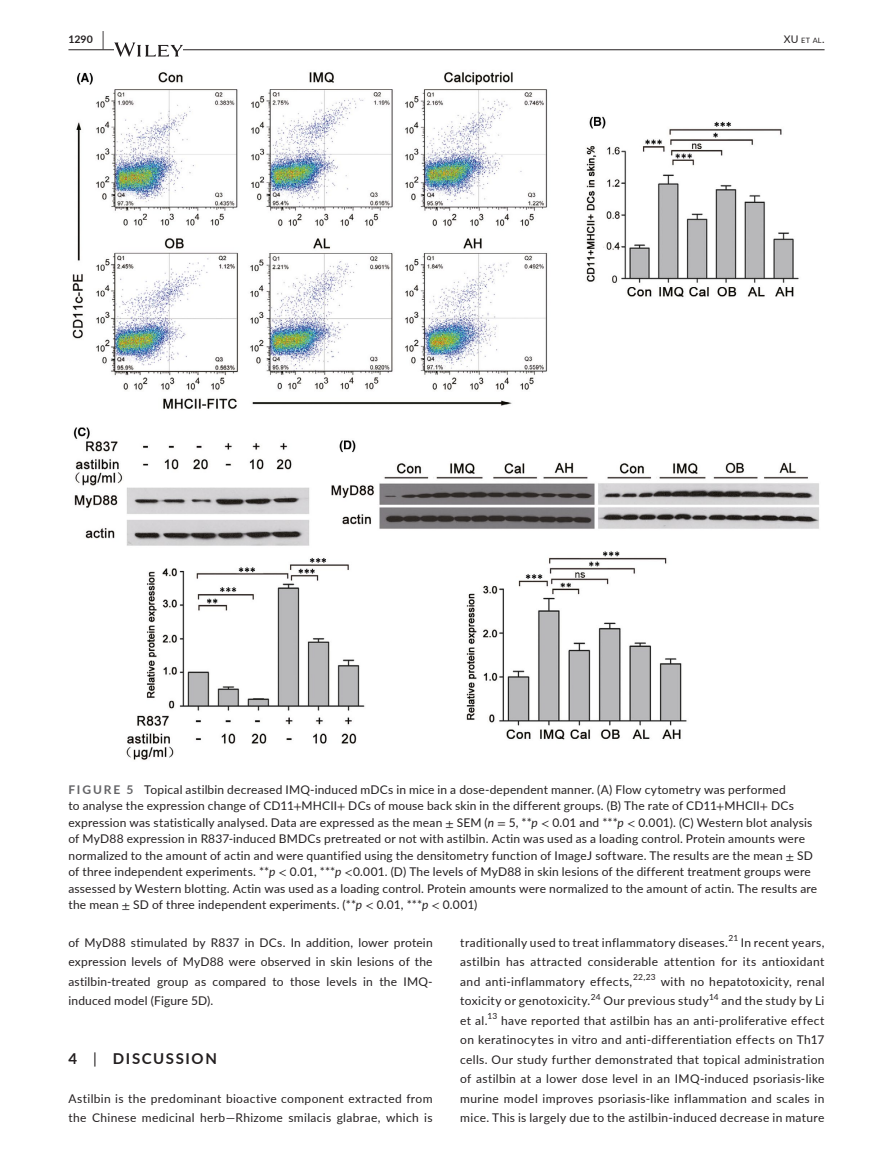
<style>
.page{position:relative;width:893px;height:1174px;background:#fff}
.page>*{position:absolute;margin:0;border:0;box-sizing:border-box;transform-origin:0 0}
.t1{font:700 15px "Lato";letter-spacing:.11em;color:#231f20}
.t2{font:12px/19.5px "Lato";letter-spacing:.015em;color:#231f20;text-align:justify}
.t3{font:700 10.5px "Lato";color:#231f20}
.t4{font:7.35px "Lato";color:#231f20}
.s1{font-size:19.5px}
.s2{font-size:10.5px}
.s3{font-weight:700;color:#636366}
.s4{font-family:"STIX"}
.s5{font-family:"Arial Unicode MS"}
.s6{font-style:italic}
.s7{font-weight:400}
</style>
<div class="page">
<hr style="left:68px;top:49px;width:756px;height:1px;background:#231f20">
<svg style="left:114px;top:42px;width:69px;height:15px"></svg>
<img style="left:72px;top:72px;width:747px;height:688px">
<p class="t3" style="left:68px;top:31px;width:37px">1290 <span class="s1">|</span></p>
<p class="t4" style="left:784px;top:35px;width:42px"><span class="s2">XU</span> et al<span class="s2">.</span></p>
<p class="t2" style="left:68px;top:780px;width:750px;line-height:16.5px;text-align:left"><span class="s3">FIGURE 5</span> Topical astilbin decreased IMQ-induced mDCs in mice in a dose-dependent manner. (A) Flow cytometry was performed<br>to analyse the expression change of CD11<span class="s4">+</span>MHC<span class="s5">Ⅱ</span><span class="s4">+</span> DCs of mouse back skin in the different groups. (B) The rate of CD11<span class="s4">+</span>MHC<span class="s5">Ⅱ</span><span class="s4">+</span> DCs expression was statistically analysed. Data are expressed as the mean <span class="s4">±</span> SEM (<span class="s6">n</span> <span class="s4">=</span> 5, **<span class="s6">p</span> <span class="s4">&lt;</span> 0.01 and ***<span class="s6">p</span> <span class="s4">&lt;</span> 0.001). (C) Western blot analysis of MyD88 expression in R837-induced BMDCs pretreated or not with astilbin. Actin was used as a loading control. Protein amounts were normalized to the amount of actin and were quantified using the densitometry function of ImageJ software. The results are the mean <span class="s4">±</span> SD of three independent experiments. **<span class="s6">p</span> <span class="s4">&lt;</span> 0.01, ***<span class="s6">p</span> <span class="s4">&lt;</span>0.001. (D) The levels of MyD88 in skin lesions of the different treatment groups were assessed by Western blotting. Actin was used as a loading control. Protein amounts were normalized to the amount of actin. The results are the mean <span class="s4">±</span> SD of three independent experiments. (**<span class="s6">p</span> <span class="s4">&lt;</span> 0.01, ***<span class="s6">p</span> <span class="s4">&lt;</span> 0.001)</p>
<p class="t2" style="left:68px;top:932px;width:366px">of MyD88 stimulated by R837 in DCs. In addition, lower protein expression levels of MyD88 were observed in skin lesions of the astilbin-treated group as compared to those levels in the IMQ&shy;induced model (Figure 5D).</p>
<p class="t1" style="left:68px;top:1047px;width:150px">4 <span class="s7">|</span> DISCUSSION</p>
<p class="t2" style="left:68px;top:1088px;width:366px">Astilbin is the predominant bioactive component extracted from the Chinese medicinal herb—Rhizome smilacis glabrae, which is</p>
<p class="t2" style="left:460px;top:932px;width:366px">traditionally used to treat inflammatory diseases.<sup>21</sup> In recent years, astilbin has attracted considerable attention for its antioxidant and anti-inflammatory effects,<sup>22,23</sup> with no hepatotoxicity, renal toxicity or genotoxicity.<sup>24</sup> Our previous study<sup>14</sup> and the study by Li et al.<sup>13</sup> have reported that astilbin has an anti-proliferative effect on keratinocytes in vitro and anti-differentiation effects on Th17 cells. Our study further demonstrated that topical administration of astilbin at a lower dose level in an IMQ-induced psoriasis-like murine model improves psoriasis-like inflammation and scales in mice. This is largely due to the astilbin-induced decrease in mature</p>
</div>
